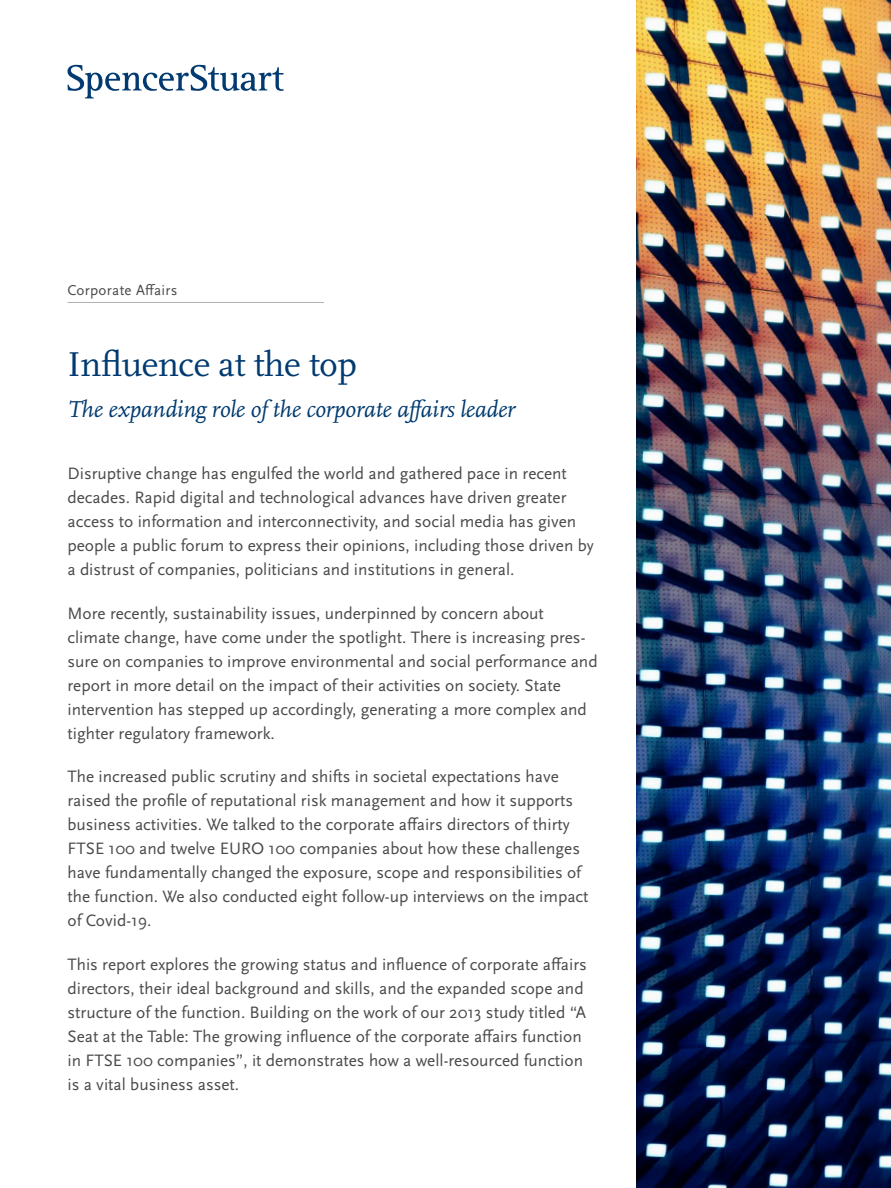
<style>
.page{position:relative;width:891px;height:1188px;background:#fff}
.page>*{position:absolute;margin:0;border:0;box-sizing:border-box;transform-origin:0 0}
.Cover-Title_Serif{font:36px "Scala Pro";letter-spacing:-.01em;color:#003a70}
.Cover-Title_Serif-2{font:italic 24px "Scala Pro";letter-spacing:-.01em;color:#003a70}
.Body_Text_-_No_Rag{font:17.25px/24px "Scala Sans Pro";color:#4a4a49}
.Practice_Header{font:15px "Scala Sans Pro";letter-spacing:.02em;color:#4a4a49}
</style>
<div class="page">
<svg style="left:67px;top:65px;width:217px;height:33px"></svg>
<hr style="left:68px;top:302px;width:256px;height:1px;background:#b3b2b2">
<img style="left:636px;top:0;width:255px;height:1188px">
<p class="Practice_Header" style="left:68px;top:282px;width:112px">Corporate Affairs</p>
<p class="Cover-Title_Serif" style="left:68px;top:343px;width:291px">Influence at the top</p>
<p class="Cover-Title_Serif-2" style="left:68px;top:395px;width:449px">The expanding role of the corporate affairs leader</p>
<p class="Body_Text_-_No_Rag" style="left:67px;top:462px;width:528px">Disruptive change has engulfed the world and gathered pace in recent decades. Rapid digital and technological advances have driven greater access to information and interconnectivity, and social media has given people a public forum to express their opinions, including those driven by a distrust of companies, politicians and institutions in general.</p>
<p class="Body_Text_-_No_Rag" style="left:67px;top:601px;width:532px">More recently, sustainability issues, underpinned by concern about climate change, have come under the spotlight. There is increasing pres&shy;sure on companies to improve environmental and social performance and report in more detail on the impact of their activities on society. State intervention has stepped up accordingly, generating a more complex and tighter regulatory framework.</p>
<p class="Body_Text_-_No_Rag" style="left:67px;top:765px;width:523px">The increased public scrutiny and shifts in societal expectations have raised the profile of reputational risk management and how it supports business activities. We talked to the corporate affairs directors of thirty FTSE 100 and twelve EURO 100 companies about how these challenges have fundamentally changed the exposure, scope and responsibilities of the function. We also conducted eight follow-up interviews on the impact of Covid-19.</p>
<p class="Body_Text_-_No_Rag" style="left:67px;top:952px;width:521px">This report explores the growing status and influence of corporate affairs directors, their ideal background and skills, and the expanded scope and structure of the function. Building on the work of our 2013 study titled “A Seat at the Table: The growing influence of the corporate affairs function in FTSE 100 companies”, it demonstrates how a well-resourced function is a vital business asset.</p>
</div>
